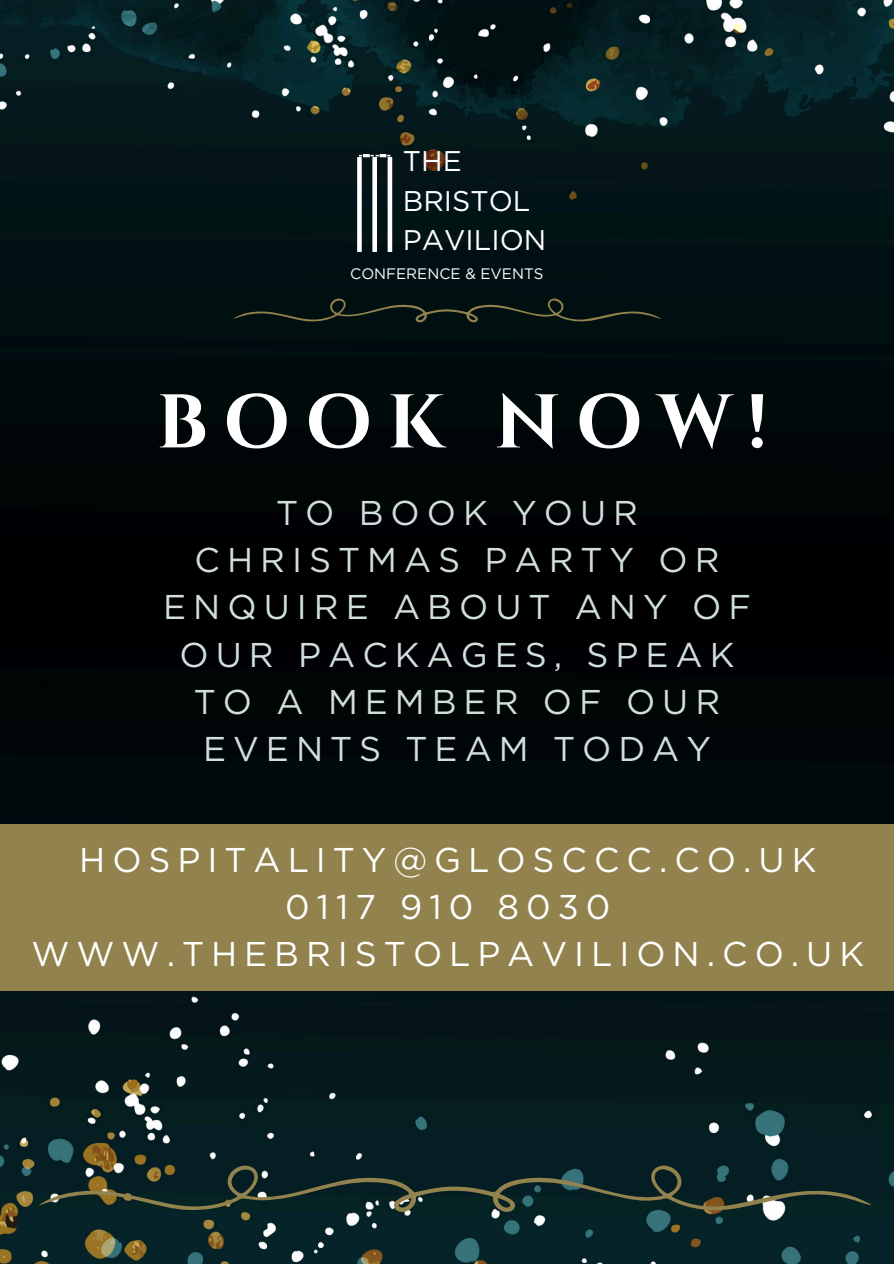
<style>
.page{position:relative;width:894px;height:1264px;background:#fff}
.page>*{position:absolute;margin:0;border:0;box-sizing:border-box;transform-origin:0 0}
.t1{font:700 75.75px "Cinzel";letter-spacing:.205em;color:#fff}
.t2{font:34.35px/47.2px "Gotham";letter-spacing:.205em;color:#d0dfda;text-align:center}
.t3{font:34.35px/47.2px "Gotham";letter-spacing:.205em;color:#fff;text-align:center}
.t4{font:28.5px/39.5px "Gotham";color:#fff}
.t5{font:15.15px "Gotham";color:#fff}
</style>
<div class="page">
<img style="left:0;top:0;width:893px;height:1263px">
<svg style="left:39px;top:1165px;width:831px;height:46px;background:#1c312d"></svg>
<div style="left:0;top:824px;width:893px;height:167px;background:#92824d"></div>
<svg style="left:233px;top:298px;width:427px;height:24px;background:#0f1b15"></svg>
<div style="left:372px;top:157px;width:5px;height:95px;background:#fff"></div>
<div style="left:387px;top:157px;width:5px;height:95px;background:#fff"></div>
<svg style="left:357px;top:157px;width:4px;height:95px"></svg>
<svg style="left:359px;top:154px;width:31px;height:3px"></svg>
<p class="t4" style="left:403px;top:141px;width:60px">THE</p>
<h1 class="t4" style="left:403px;top:181px;width:145px">BRISTOL<br>PAVILION</h1>
<p class="t5" style="left:350px;top:264px;width:195px">CONFERENCE &amp; EVENTS</p>
<p class="t1" style="left:157px;top:374px;width:612px">BOOK NOW!</p>
<p class="t2" style="left:163px;top:489px;width:589px">TO BOOK YOUR<br>CHRISTMAS PARTY OR<br>ENQUIRE ABOUT ANY OF<br>OUR PACKAGES, SPEAK<br>TO A MEMBER OF OUR<br>EVENTS TEAM TODAY</p>
<p class="t3" style="left:32px;top:835px;width:833px">HOSPITALITY@GLOSCCC.CO.UK<br>0117 910 8030<br>WWW.THEBRISTOLPAVILION.CO.UK</p>
</div>
